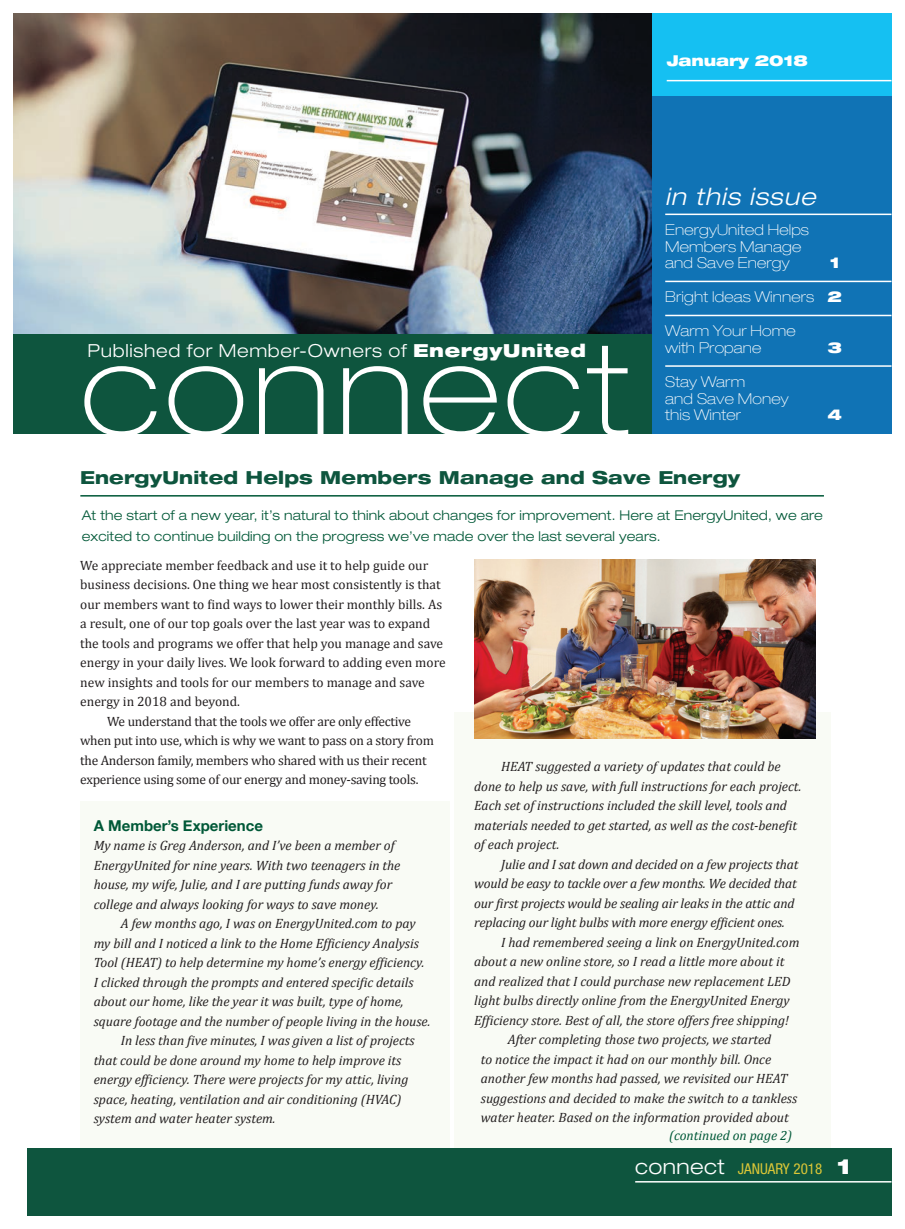
<style>
.page{position:relative;width:905px;height:1229px;background:#fff}
.page>*{position:absolute;margin:0;border:0;box-sizing:border-box;transform-origin:0 0}
.connect{font:100 expanded 129.15px "Helvetica Neue";letter-spacing:.04em;color:#fff}
.in_this_issue{font:italic 300 expanded 24px "Helvetica Neue";letter-spacing:.05em;color:#fff}
.Headlines{font:800 expanded 18px "Helvetica Neue";letter-spacing:.01em;color:#0e553e}
.t1{font:300 expanded 18px "Helvetica Neue";letter-spacing:.04em;color:#fff}
.t2{font:100 expanded 15px/16.5px "Helvetica Neue";letter-spacing:.01em;color:#fff}
.t3{font:condensed 15px "Helvetica Neue";color:#dac637}
.interior_headings{font:700 15px "Helvetica Neue";color:#005837}
.Month{font:900 expanded 15px "Helvetica Neue";letter-spacing:-.01em;color:#fff}
.Text{font:italic 13.5px/19.5px "Cambria";color:#231f20}
.Text_-_1st{font:13.5px/19.5px "Cambria";color:#231f20}
.Text-2{font:13.5px/19.5px "Cambria";letter-spacing:-.02em;color:#231f20}
.Text_-_1st-2{font:italic 13.5px/19.5px "Cambria";color:#231f20}
.Intro{font:300 expanded 13.5px/21px "Helvetica Neue";letter-spacing:.01em;color:#005837}
.Text-3{font:italic 13.5px "Cambria";color:#005837}
.s1{font-weight:900}
.s2{font-weight:300;font-stretch:expanded;font-size:21px;color:#fff}
.s3{font-weight:900;font-stretch:expanded;font-size:21px;color:#fff}
</style>
<div class="page">
<div style="left:27px;top:1148px;width:864px;height:67px;background:#0e553e"></div>
<hr style="left:635px;top:1181px;width:256px;height:1px;background:#fff">
<div style="left:80px;top:801px;width:370px;height:347px;background:#f9fbf5"></div>
<div style="left:454px;top:712px;width:377px;height:436px;background:#f9fbf5"></div>
<img style="left:14px;top:14px;width:637px;height:319px">
<div style="left:14px;top:333px;width:864px;height:100px;background:#0e553e"></div>
<div style="left:651px;top:14px;width:240px;height:419px;background:#1073b5"></div>
<hr style="left:665px;top:214px;width:226px;height:1px;background:#fff">
<hr style="left:665px;top:281px;width:226px;height:1px;background:#fff">
<hr style="left:665px;top:315px;width:226px;height:1px;background:#fff">
<hr style="left:665px;top:365px;width:226px;height:2px;background:#fff">
<div style="left:651px;top:14px;width:240px;height:82px;background:#15c0f2"></div>
<hr style="left:666px;top:80px;width:225px;height:1px;background:#fff">
<hr style="left:80px;top:495px;width:744px;height:1px;background:#005837">
<img style="left:474px;top:559px;width:341px;height:179px">
<p class="Month" style="left:666px;top:51px;width:143px">January 2018</p>
<p class="t1" style="left:87px;top:340px;width:500px">Published for Member-Owners of <span class="s1">EnergyUnited</span></p>
<p class="connect" style="left:81px;top:312px;width:549px">connect</p>
<p class="in_this_issue" style="left:665px;top:182px;width:152px">in this issue</p>
<p class="t2" style="left:665px;top:222px;width:145px">EnergyUnited Helps<br>Members Manage and Save Energy</p>
<p class="Month" style="left:829px;top:253px;width:11px">1</p>
<p class="t2" style="left:665px;top:289px;width:178px">Bright Ideas Winners <span class="s1">2</span></p>
<p class="t2" style="left:665px;top:323px;width:132px">Warm Your Home with Propane</p>
<p class="Month" style="left:827px;top:338px;width:16px">3</p>
<p class="t2" style="left:665px;top:373px;width:125px">Stay Warm<br>and Save Money this Winter</p>
<p class="Month" style="left:827px;top:405px;width:16px">4</p>
<p class="Headlines" style="left:80px;top:466px;width:661px">EnergyUnited Helps Members Manage and Save Energy</p>
<p class="Intro" style="left:82px;top:504px;width:742px">At the start of a new year, it’s natural to think about changes for improvement. Here at EnergyUnited, we are excited to continue building on the progress we’ve made over the last several years.</p>
<p class="Text_-_1st" style="left:80px;top:555px;width:367px">We appreciate member feedback and use it to help guide our business decisions. One thing we hear most consistently is that our members want to find ways to lower their monthly bills. As a result, one of our top goals over the last year was to expand the tools and programs we offer that help you manage and save energy in your daily lives. We look forward to adding even more new insights and tools for our members to manage and save energy in 2018 and beyond.</p>
<p class="Text-2" style="left:80px;top:711px;width:355px;text-indent:27px">We understand that the tools we offer are only effective when put into use, which is why we want to pass on a story from the Anderson family, members who shared with us their recent experience using some of our energy and money-saving tools.</p>
<p class="interior_headings" style="left:94px;top:813px;width:171px">A Member’s Experience</p>
<p class="Text_-_1st-2" style="left:94px;top:835px;width:308px">My name is Greg Anderson, and I’ve been a member of EnergyUnited for nine years. With two teenagers in the house, my wife, Julie, and I are putting funds away for college and always looking for ways to save money.</p>
<p class="Text" style="left:94px;top:913px;width:338px;text-indent:27px">A few months ago, I was on EnergyUnited.com to pay my bill and I noticed a link to the Home Efficiency Analysis Tool (HEAT) to help determine my home’s energy efficiency.<br>I clicked through the prompts and entered specific details about our home, like the year it was built, type of home, square footage and the number of people living in the house.</p>
<p class="Text" style="left:94px;top:1030px;width:322px;text-indent:27px">In less than five minutes, I was given a list of projects that could be done around my home to help improve its energy efficiency. There were projects for my attic, living space, heating, ventilation and air conditioning (HVAC) system and water heater system.</p>
<p class="Text" style="left:474px;top:756px;width:329px;text-indent:27px">HEAT suggested a variety of updates that could be done to help us save, with full instructions for each project.<br>Each set of instructions included the skill level, tools and materials needed to get started, as well as the cost-benefit of each project.</p>
<p class="Text" style="left:474px;top:853px;width:326px;text-indent:27px">Julie and I sat down and decided on a few projects that would be easy to tackle over a few months. We decided that our first projects would be sealing air leaks in the attic and replacing our light bulbs with more energy efficient ones.</p>
<p class="Text" style="left:474px;top:931px;width:327px;text-indent:27px">I had remembered seeing a link on EnergyUnited.com about a new online store, so I read a little more about it and realized that I could purchase new replacement LED light bulbs directly online from the EnergyUnited Energy Efficiency store. Best of all, the store offers free shipping!</p>
<p class="Text" style="left:481px;top:1029px;width:318px;text-indent:27px">After completing those two projects, we started<br>to notice the impact it had on our monthly bill. Once another few months had passed, we revisited our HEAT suggestions and decided to make the switch to a tankless water heater. Based on the information provided about</p>
<p class="Text-3" style="left:669px;top:1126px;width:125px">(continued on page 2)</p>
<p class="t3" style="left:635px;top:1160px;width:217px"><span class="s2">connect</span> JANUARY 2018 <span class="s3">1</span></p>
</div>
